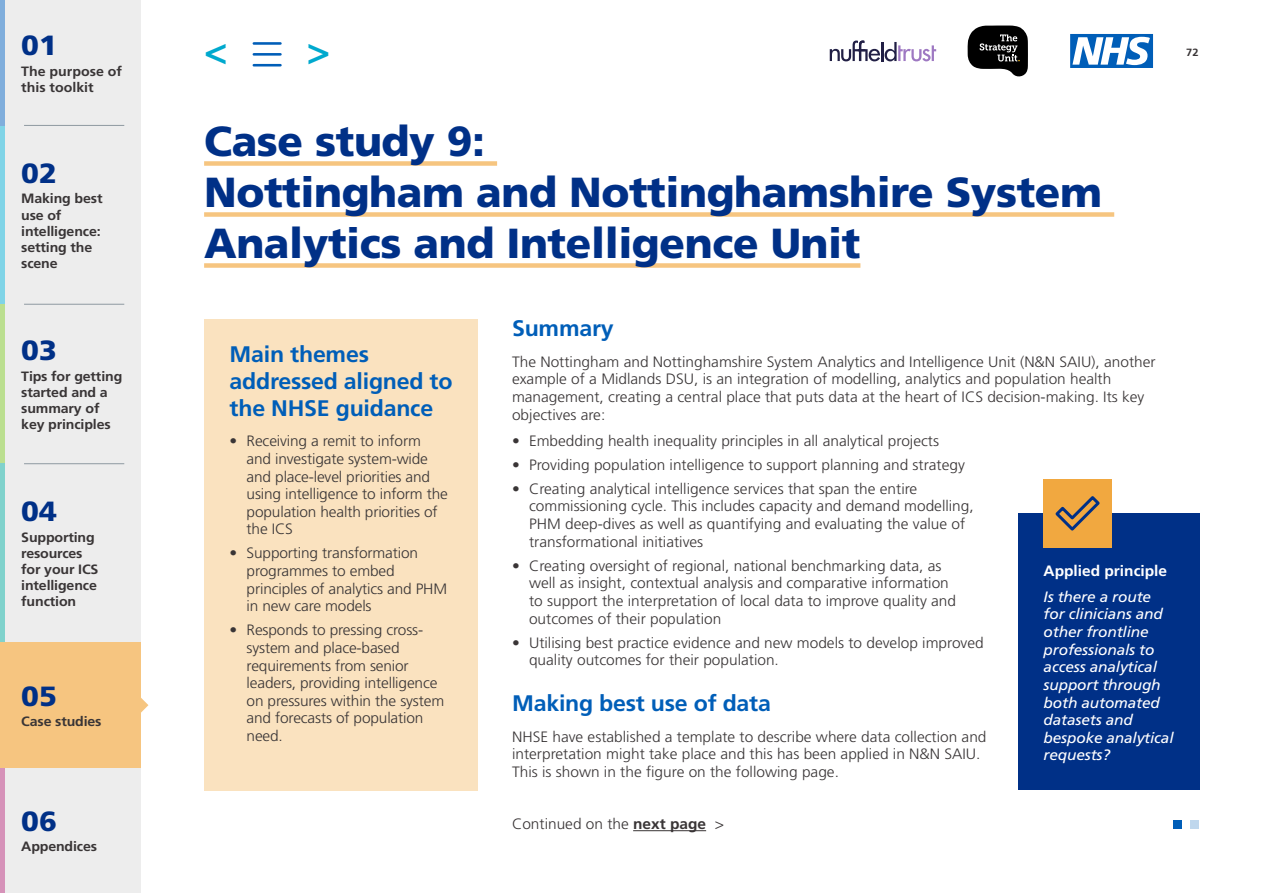
<style>
.page{position:relative;width:1263px;height:893px;background:#fff}
.page>*{position:absolute;margin:0;border:0;box-sizing:border-box;transform-origin:0 0}
.Heading_1_Orange{font:900 42px/51px "Frutiger";letter-spacing:-.01em;color:#003087}
.t1{font:900 condensed 39px "Frutiger";color:#00a9ce}
.t2{font:900 27.75px "Frutiger";color:#003087;scale:1.05 1}
.Heading_2{font:700 22.5px/27px "Frutiger";letter-spacing:-.01em;color:#005eb8}
.t3{font:300 15px/17.5px "Frutiger";color:#393536}
.Paragraph{font:300 15px/17.7px "Frutiger LT Std";color:#393536}
.Paragraph-2{font:italic 15px/17.7px "Frutiger LT Std";letter-spacing:-.01em;color:#fff}
.Paragraph-3{font:700 15px "Frutiger LT Std";color:#fff}
.t4{font:700 13.5px/16.2px "Frutiger";letter-spacing:-.01em;color:#393536;scale:1.05 1}
.t5{font:700 10.5px "Frutiger";color:#393536;scale:1.05 1}
.s1{font-weight:700}
</style>
<div class="page">
<div style="left:0;top:0;width:140px;height:893px;background:#ededed"></div>
<div style="left:1174px;top:821px;width:8px;height:8px;background:#005eb8"></div>
<div style="left:1191px;top:821px;width:8px;height:8px;background:#bfd7ed"></div>
<div style="left:204px;top:161px;width:293px;height:5px;background:#f6c580"></div>
<div style="left:204px;top:212px;width:910px;height:5px;background:#f6c580"></div>
<div style="left:204px;top:263px;width:656px;height:5px;background:#f6c580"></div>
<div style="left:204px;top:319px;width:274px;height:471px;background:#fae2bf"></div>
<div style="left:1018px;top:513px;width:181px;height:277px;background:#003087"></div>
<hr style="left:633px;top:830px;width:73px;height:1px;background:#393536">
<div style="left:1043px;top:479px;width:68px;height:68px;background:#f1a840"></div>
<svg style="left:1055px;top:496px;width:45px;height:35px"></svg>
<hr style="left:24px;top:125px;width:100px;height:1px;background:#8e99a1">
<hr style="left:24px;top:463px;width:100px;height:1px;background:#8e99a1">
<hr style="left:24px;top:304px;width:100px;height:1px;background:#8e99a1">
<svg style="left:140px;top:697px;width:8px;height:16px"></svg>
<hr style="left:0;top:125px;width:4px;height:179px;background:#80d4e7">
<hr style="left:0;top:304px;width:4px;height:160px;background:#bbdf90">
<hr style="left:0;top:464px;width:4px;height:178px;background:#80d2cc">
<hr style="left:0;top:768px;width:4px;height:125px;background:#d692b9">
<hr style="left:0;top:0;width:4px;height:125px;background:#80aedc">
<div style="left:0;top:642px;width:140px;height:126px;background:#f6c580"></div>
<hr style="left:254px;top:42px;width:26px;height:3px;background:#005eb8">
<hr style="left:254px;top:53px;width:26px;height:3px;background:#005eb8">
<hr style="left:254px;top:64px;width:26px;height:3px;background:#005eb8">
<svg style="left:830px;top:41px;width:106px;height:20px"></svg>
<svg style="left:967px;top:25px;width:61px;height:52px"></svg>
<svg style="left:1070px;top:34px;width:83px;height:34px"></svg>
<p class="t2" style="left:21px;top:29px;width:35px">01</p>
<p class="t4" style="left:21px;top:63px;width:98px">The purpose of this toolkit</p>
<p class="t2" style="left:21px;top:156px;width:35px">02</p>
<p class="t4" style="left:21px;top:190px;width:79px">Making best use of intelligence: setting the scene</p>
<p class="t2" style="left:21px;top:334px;width:35px">03</p>
<p class="t4" style="left:21px;top:368px;width:98px">Tips for getting started and a summary of key principles</p>
<p class="t2" style="left:21px;top:495px;width:35px">04</p>
<p class="t4" style="left:21px;top:529px;width:75px">Supporting resources for your ICS intelligence function</p>
<p class="t2" style="left:21px;top:679px;width:35px">05</p>
<p class="t4" style="left:21px;top:713px;width:78px">Case studies</p>
<p class="t2" style="left:21px;top:804px;width:35px">06</p>
<p class="t4" style="left:21px;top:838px;width:74px">Appendices</p>
<p class="t1" style="left:204px;top:27px;width:25px">&lt;</p>
<p class="t1" style="left:307px;top:27px;width:25px">&gt;</p>
<p class="t5" style="left:1186px;top:46px;width:13px">72</p>
<p class="Heading_1_Orange" style="left:204px;top:115px;width:899px">Case study 9:<br>Nottingham and Nottinghamshire System<br>Analytics and Intelligence Unit</p>
<p class="Heading_2" style="left:230px;top:340px;width:224px">Main themes addressed aligned to the NHSE guidance</p>
<p class="t3" style="left:247px;top:432px;width:203px;text-indent:-17px">• Receiving a remit to inform and investigate system-wide and place-level priorities and using intelligence to inform the population health priorities of the ICS</p>
<p class="t3" style="left:247px;top:544px;width:202px;text-indent:-17px">• Supporting transformation programmes to embed principles of analytics and PHM in new care models</p>
<p class="t3" style="left:247px;top:621px;width:199px;text-indent:-17px">• Responds to pressing cross&shy;system and place-based requirements from senior leaders, providing intelligence on pressures within the system and forecasts of population need.</p>
<p class="Heading_2" style="left:512px;top:315px;width:103px">Summary</p>
<p class="Paragraph" style="left:512px;top:353px;width:645px">The Nottingham and Nottinghamshire System Analytics and Intelligence Unit (N&amp;N SAIU), another example of a Midlands DSU, is an integration of modelling, analytics and population health management, creating a central place that puts data at the heart of ICS decision-making. Its key objectives are:</p>
<p class="t3" style="left:512px;top:432px;width:429px">• Embedding health inequality principles in all analytical projects</p>
<p class="t3" style="left:512px;top:456px;width:454px">• Providing population intelligence to support planning and strategy</p>
<p class="t3" style="left:529px;top:480px;width:446px;text-indent:-17px">• Creating analytical intelligence services that span the entire commissioning cycle. This includes capacity and demand modelling, PHM deep-dives as well as quantifying and evaluating the value of transformational initiatives</p>
<p class="t3" style="left:529px;top:557px;width:428px;text-indent:-17px">• Creating oversight of regional, national benchmarking data, as well as insight, contextual analysis and comparative information to support the interpretation of local data to improve quality and outcomes of their population</p>
<p class="t3" style="left:529px;top:633px;width:456px;text-indent:-17px">• Utilising best practice evidence and new models to develop improved quality outcomes for their population.</p>
<p class="Heading_2" style="left:512px;top:690px;width:260px">Making best use of data</p>
<p class="Paragraph" style="left:512px;top:728px;width:476px">NHSE have established a template to describe where data collection and interpretation might take place and this has been applied in N&amp;N SAIU.<br>This is shown in the figure on the following page.</p>
<p class="Paragraph-3" style="left:1043px;top:562px;width:125px">Applied principle</p>
<p class="Paragraph-2" style="left:1043px;top:588px;width:132px">Is there a route for clinicians and other frontline professionals to access analytical support through both automated datasets and bespoke analytical requests?</p>
<p class="Paragraph" style="left:512px;top:815px;width:213px">Continued on the <span class="s1">next page</span> &gt;</p>
</div>
